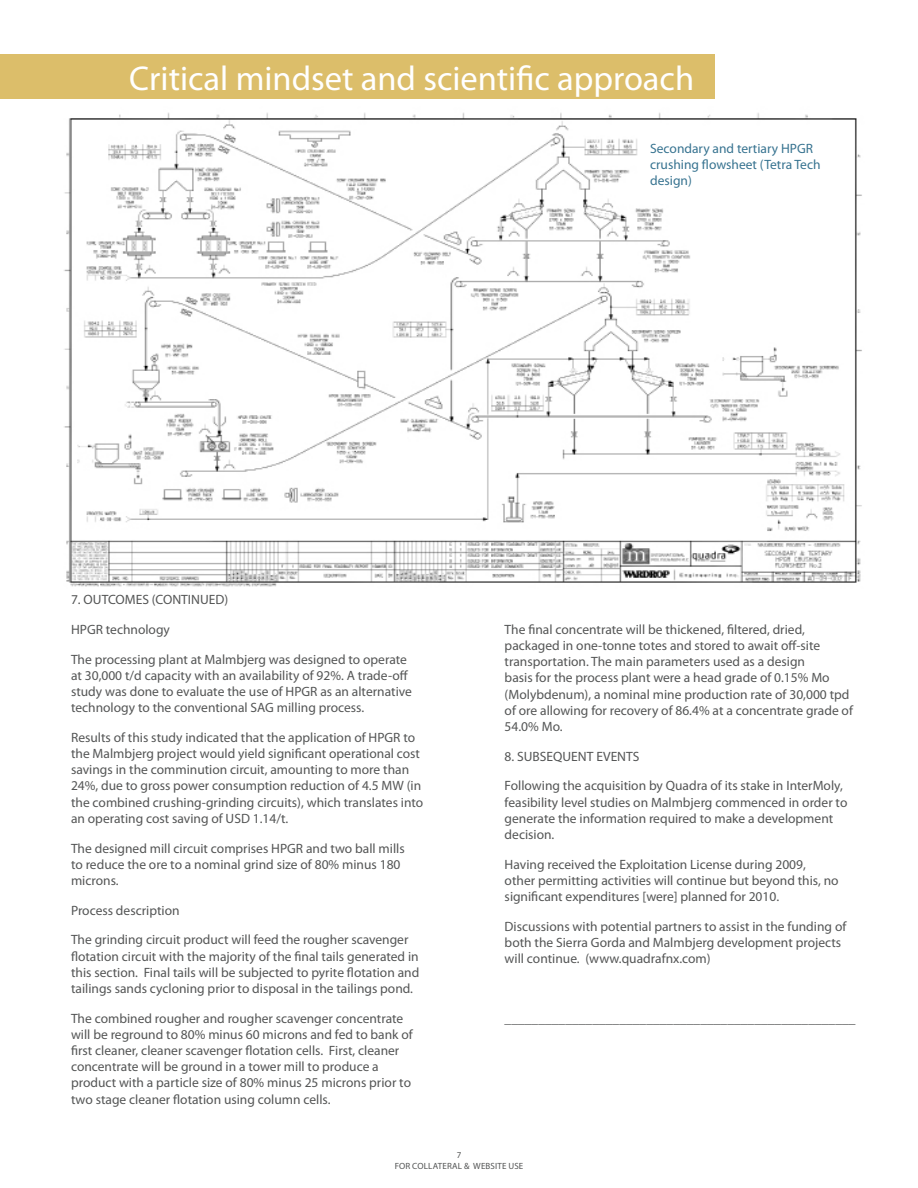
<style>
.page{position:relative;width:918px;height:1188px;background:#fff}
.page>*{position:absolute;margin:0;border:0;box-sizing:border-box;transform-origin:0 0}
.t1{font:34.5px "Myriad Pro";color:#fff}
.t2{font:13.5px/16.2px "Myriad Pro";color:#545555}
.t3{font:13.5px/16.2px "Myriad Pro";color:#377390}
.t4{font:9px/10.8px "Myriad Pro";letter-spacing:.015em;color:#545555;text-align:center}
</style>
<div class="page">
<img style="left:64px;top:112px;width:798px;height:475px">
<div style="left:0;top:54px;width:715px;height:45px;background:#dcbe6a"></div>
<h1 class="t1" style="left:129px;top:57px;width:566px">Critical mindset and scientific approach</h1>
<p class="t3" style="left:650px;top:140px;width:172px">Secondary and tertiary HPGR crushing flowsheet (Tetra Tech design)</p>
<p class="t2" style="left:71px;top:591px;width:159px">7. OUTCOMES (CONTINUED)</p>
<p class="t2" style="left:71px;top:614px;width:337px;line-height:29.7px">HPGR technology<br>The processing plant at Malmbjerg was designed to operate</p>
<p class="t2" style="left:71px;top:667px;width:342px">at 30,000 t/d capacity with an availability of 92%. A trade-off study was done to evaluate the use of HPGR as an alternative technology to the conventional SAG milling process.</p>
<p class="t2" style="left:71px;top:729px;width:354px">Results of this study indicated that the application of HPGR to the Malmbjerg project would yield significant operational cost savings in the comminution circuit, amounting to more than 24%, due to gross power consumption reduction of 4.5 MW (in the combined crushing-grinding circuits), which translates into an operating cost saving of USD 1.14/t.</p>
<p class="t2" style="left:71px;top:840px;width:335px">The designed mill circuit comprises HPGR and two ball mills to reduce the ore to a nominal grind size of 80% minus 180 microns.</p>
<p class="t2" style="left:71px;top:902px;width:110px">Process description</p>
<p class="t2" style="left:71px;top:931px;width:350px">The grinding circuit product will feed the rougher scavenger flotation circuit with the majority of the final tails generated in this section. Final tails will be subjected to pyrite flotation and tailings sands cycloning prior to disposal in the tailings pond.</p>
<p class="t2" style="left:71px;top:1010px;width:343px">The combined rougher and rougher scavenger concentrate will be reground to 80% minus 60 microns and fed to bank of first cleaner, cleaner scavenger flotation cells. First, cleaner concentrate will be ground in a tower mill to produce a product with a particle size of 80% minus 25 microns prior to two stage cleaner flotation using column cells.</p>
<p class="t2" style="left:505px;top:621px;width:350px">The final concentrate will be thickened, filtered, dried, packaged in one-tonne totes and stored to await off-site transportation. The main parameters used as a design<br>basis for the process plant were a head grade of 0.15% Mo (Molybdenum), a nominal mine production rate of 30,000 tpd of ore allowing for recovery of 86.4% at a concentrate grade of 54.0% Mo.</p>
<p class="t2" style="left:505px;top:748px;width:136px">8. SUBSEQUENT EVENTS</p>
<p class="t2" style="left:505px;top:778px;width:344px">Following the acquisition by Quadra of its stake in InterMoly, feasibility level studies on Malmbjerg commenced in order to generate the information required to make a development decision.</p>
<p class="t2" style="left:505px;top:856px;width:336px">Having received the Exploitation License during 2009, other permitting activities will continue but beyond this, no significant expenditures [were] planned for 2010.</p>
<p class="t2" style="left:505px;top:918px;width:343px">Discussions with potential partners to assist in the funding of both the Sierra Gorda and Malmbjerg development projects will continue. (www.quadrafnx.com)</p>
<p class="t2" style="left:505px;top:1010px;width:352px">____________________________________________________</p>
<p class="t4" style="left:395px;top:1149px;width:130px">7<br>FOR COLLATERAL &amp; WEBSITE USE</p>
</div>
